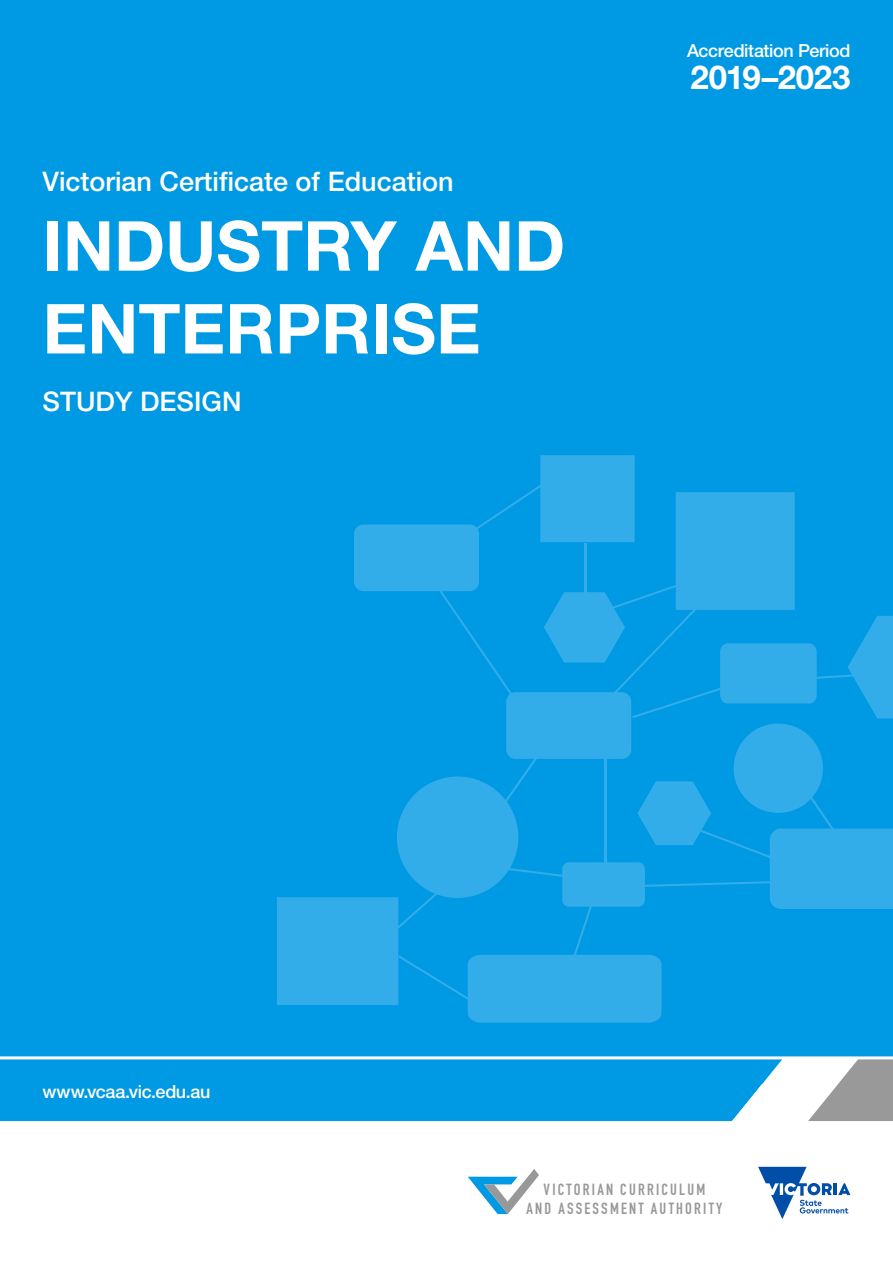
<style>
.page{position:relative;width:893px;height:1263px;background:#fff}
.page>*{position:absolute;margin:0;border:0;box-sizing:border-box;transform-origin:0 0}
.t1{font:700 69px/82.8px "Helvetica Neue LT";color:#fff}
.t2{font:700 33px "Helvetica Neue LT";letter-spacing:-.01em;color:#fff}
.t3{font:500 27px "Helvetica Neue LT";color:#fff}
.t4{font:500 18px "Helvetica Neue LT";letter-spacing:-.02em;color:#fff}
.t5{font:15.9px/19px "DIN Engschrift Alternate";letter-spacing:.14em;color:#999898;text-align:center}
</style>
<div class="page">
<svg style="left:468px;top:1169px;width:71px;height:45px"></svg>
<svg style="left:758px;top:1167px;width:92px;height:52px"></svg>
<div style="left:0;top:0;width:893px;height:1084px;background:#0099e3"></div>
<div style="left:0;top:1059px;width:732px;height:62px;background:#0099e3"></div>
<svg style="left:732px;top:1059px;width:161px;height:62px"></svg>
<svg style="left:277px;top:455px;width:616px;height:568px"></svg>
<hr style="left:0;top:1056px;width:893px;height:3px;background:#fff">
<p class="t3" style="left:43px;top:165px;width:413px">Victorian Certificate of Education</p>
<h1 class="t1" style="left:43px;top:203px;width:524px">INDUSTRY AND<br>ENTERPRISE</h1>
<p class="t3" style="left:43px;top:385px;width:200px">STUDY DESIGN</p>
<p class="t4" style="left:687px;top:39px;width:165px">Accreditation Period</p>
<p class="t2" style="left:690px;top:57px;width:161px">2019–2023</p>
<p class="t4" style="left:43px;top:1080px;width:169px">www.vcaa.vic.edu.au</p>
<p class="t5" style="left:526px;top:1180px;width:198px">VICTORIAN CURRICULUM<br>AND ASSESSMENT AUTHORITY</p>
</div>
